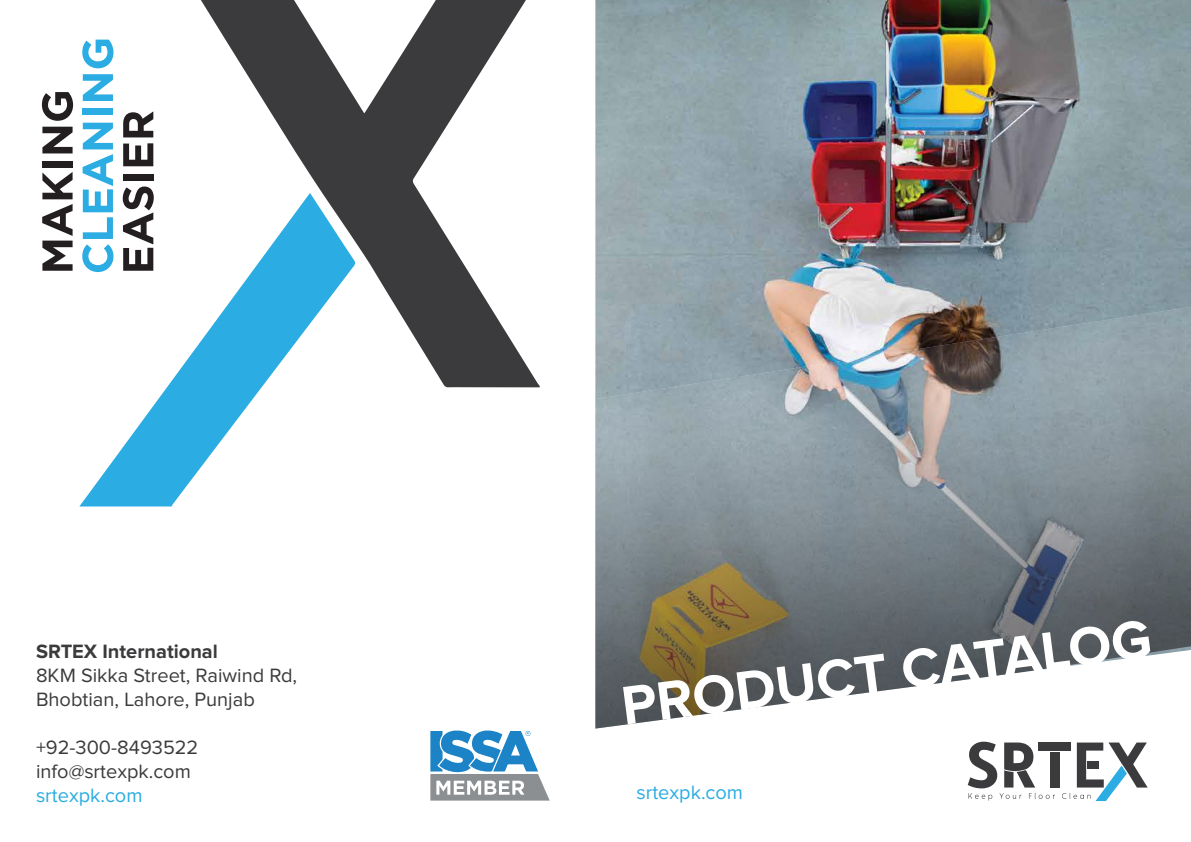
<style>
.page{position:relative;width:1191px;height:842px;background:#fff}
.page>*{position:absolute;margin:0;border:0;box-sizing:border-box;transform-origin:0 0}
.t1{font:700 56.3px "Proxima Nova";color:#fff}
.t2{font:20px/24px "Proxima Nova";color:#3b3b3d}
.t3{font:20px "Proxima Nova";color:#2bace2}
.t4{font:700 20px "Proxima Nova";color:#3b3b3d}
.t5{font:700 2.5px "Gotham";color:#1b83c6}
</style>
<div class="page">
<div style="left:1050px;top:752px;width:9px;height:35px;background:#3b3b3d"></div>
<div style="left:1038px;top:742px;width:33px;height:8px;background:#3b3b3d"></div>
<svg style="left:1061px;top:742px;width:86px;height:59px"></svg>
<svg style="left:967px;top:742px;width:88px;height:58px"></svg>
<img style="left:595px;top:0;width:596px;height:289px">
<svg style="left:595px;top:289px;width:596px;height:439px"></svg>
<svg style="left:430px;top:730px;width:120px;height:71px"></svg>
<svg style="left:201px;top:0;width:339px;height:387px"></svg>
<svg style="left:79px;top:193px;width:276px;height:313px"></svg>
<svg style="left:42px;top:172px;width:31px;height:99px"></svg>
<div style="left:42px;top:161px;width:31px;height:7px;background:#231f20"></div>
<svg style="left:42px;top:127px;width:31px;height:26px"></svg>
<svg style="left:42px;top:92px;width:31px;height:29px"></svg>
<svg style="left:82px;top:123px;width:31px;height:149px"></svg>
<div style="left:83px;top:109px;width:30px;height:6px;background:#2bace2"></div>
<svg style="left:83px;top:74px;width:30px;height:27px"></svg>
<svg style="left:82px;top:40px;width:31px;height:28px"></svg>
<svg style="left:123px;top:187px;width:31px;height:84px"></svg>
<div style="left:123px;top:174px;width:30px;height:6px;background:#231f20"></div>
<svg style="left:123px;top:143px;width:30px;height:23px"></svg>
<svg style="left:123px;top:111px;width:30px;height:26px"></svg>
<p class="t4" style="left:36px;top:642px;width:183px">SRTEX International</p>
<p class="t2" style="left:36px;top:664px;width:263px">8KM Sikka Street, Raiwind Rd,<br>Bhobtian, Lahore, Punjab</p>
<p class="t2" style="left:36px;top:736px;width:164px">+92-300-8493522 info@srtexpk.com</p>
<p class="t3" style="left:36px;top:786px;width:108px">srtexpk.com</p>
<p class="t5" style="left:527px;top:732px;width:3px">R</p>
<h1 class="t1" style="left:618px;top:679px;width:535px;rotate:-7deg">PRODUCT CATALOG</h1>
<p class="t3" style="left:636px;top:783px;width:108px">srtexpk.com</p>
</div>
